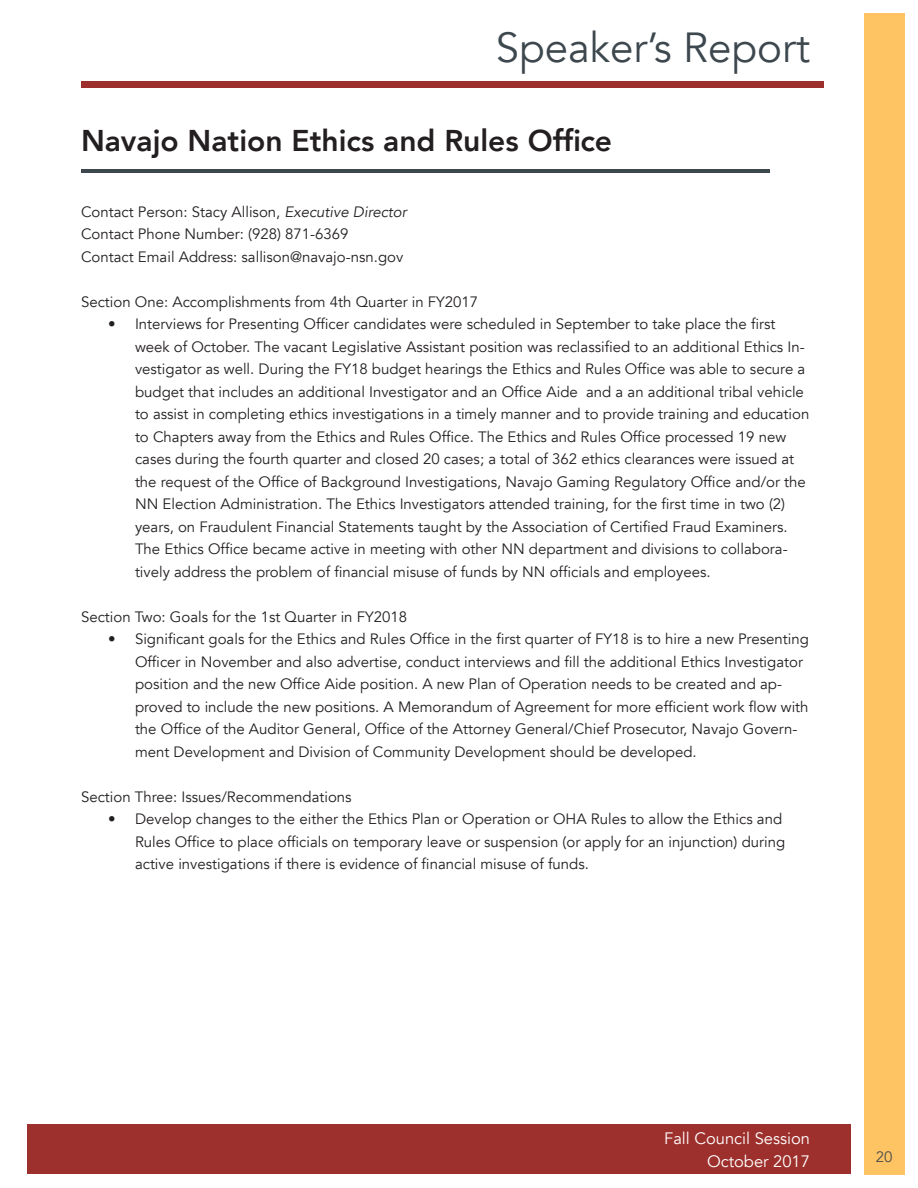
<style>
.page{position:relative;width:918px;height:1188px;background:#fff}
.page>*{position:absolute;margin:0;border:0;box-sizing:border-box;transform-origin:0 0}
.t1{font:42px "Avenir";color:#3d474e}
.t2{font:800 30px "Avenir";color:#231f20}
.t3{font:16.5px/22.5px "Avenir";color:#fff;text-align:right}
.t4{font:15px/22.5px "Avenir";color:#231f20}
.t5{font:15px "Avenir";color:#4b4c4d}
.s1{font-style:italic}
</style>
<div class="page">
<div style="left:864px;top:14px;width:40px;height:1161px;background:#fec463"></div>
<div style="left:81px;top:81px;width:743px;height:6px;background:#9d302c"></div>
<div style="left:27px;top:1124px;width:823px;height:50px;background:#9d302c"></div>
<hr style="left:81px;top:170px;width:689px;height:3px;background:#3d474e">
<h1 class="t1" style="left:496px;top:20px;width:316px">Speaker’s Report</h1>
<h2 class="t2" style="left:81px;top:121px;width:533px">Navajo Nation Ethics and Rules Office</h2>
<p class="t4" style="left:81px;top:201px;width:327px">Contact Person: Stacy Allison, <span class="s1">Executive Director<br></span>Contact Phone Number: (928) 871-6369<br>Contact Email Address: sallison@navajo-nsn.gov</p>
<p class="t4" style="left:81px;top:291px;width:399px">Section One: Accomplishments from 4th Quarter in FY2017</p>
<p class="t4" style="left:135px;top:313px;width:676px;text-indent:-27px">• Interviews for Presenting Officer candidates were scheduled in September to take place the first week of October. The vacant Legislative Assistant position was reclassified to an additional Ethics In&shy;vestigator as well. During the FY18 budget hearings the Ethics and Rules Office was able to secure a budget that includes an additional Investigator and an Office Aide and a an additional tribal vehicle to assist in completing ethics investigations in a timely manner and to provide training and education to Chapters away from the Ethics and Rules Office. The Ethics and Rules Office processed 19 new cases during the fourth quarter and closed 20 cases; a total of 362 ethics clearances were issued at the request of the Office of Background Investigations, Navajo Gaming Regulatory Office and/or the NN Election Administration. The Ethics Investigators attended training, for the first time in two (2) years, on Fraudulent Financial Statements taught by the Association of Certified Fraud Examiners.<br>The Ethics Office became active in meeting with other NN department and divisions to collabora&shy;tively address the problem of financial misuse of funds by NN officials and employees.</p>
<p class="t4" style="left:81px;top:606px;width:328px">Section Two: Goals for the 1st Quarter in FY2018</p>
<p class="t4" style="left:135px;top:628px;width:675px;text-indent:-27px">• Significant goals for the Ethics and Rules Office in the first quarter of FY18 is to hire a new Presenting Officer in November and also advertise, conduct interviews and fill the additional Ethics Investigator position and the new Office Aide position. A new Plan of Operation needs to be created and ap&shy;proved to include the new positions. A Memorandum of Agreement for more efficient work flow with the Office of the Auditor General, Office of the Attorney General/Chief Prosecutor, Navajo Govern&shy;ment Development and Division of Community Development should be developed.</p>
<p class="t4" style="left:81px;top:786px;width:272px">Section Three: Issues/Recommendations</p>
<p class="t4" style="left:135px;top:808px;width:652px;text-indent:-27px">• Develop changes to the either the Ethics Plan or Operation or OHA Rules to allow the Ethics and<br>Rules Office to place officials on temporary leave or suspension (or apply for an injunction) during active investigations if there is evidence of financial misuse of funds.</p>
<p class="t3" style="left:664px;top:1128px;width:147px">Fall Council Session<br>October 2017</p>
<p class="t5" style="left:876px;top:1147px;width:18px">20</p>
</div>
